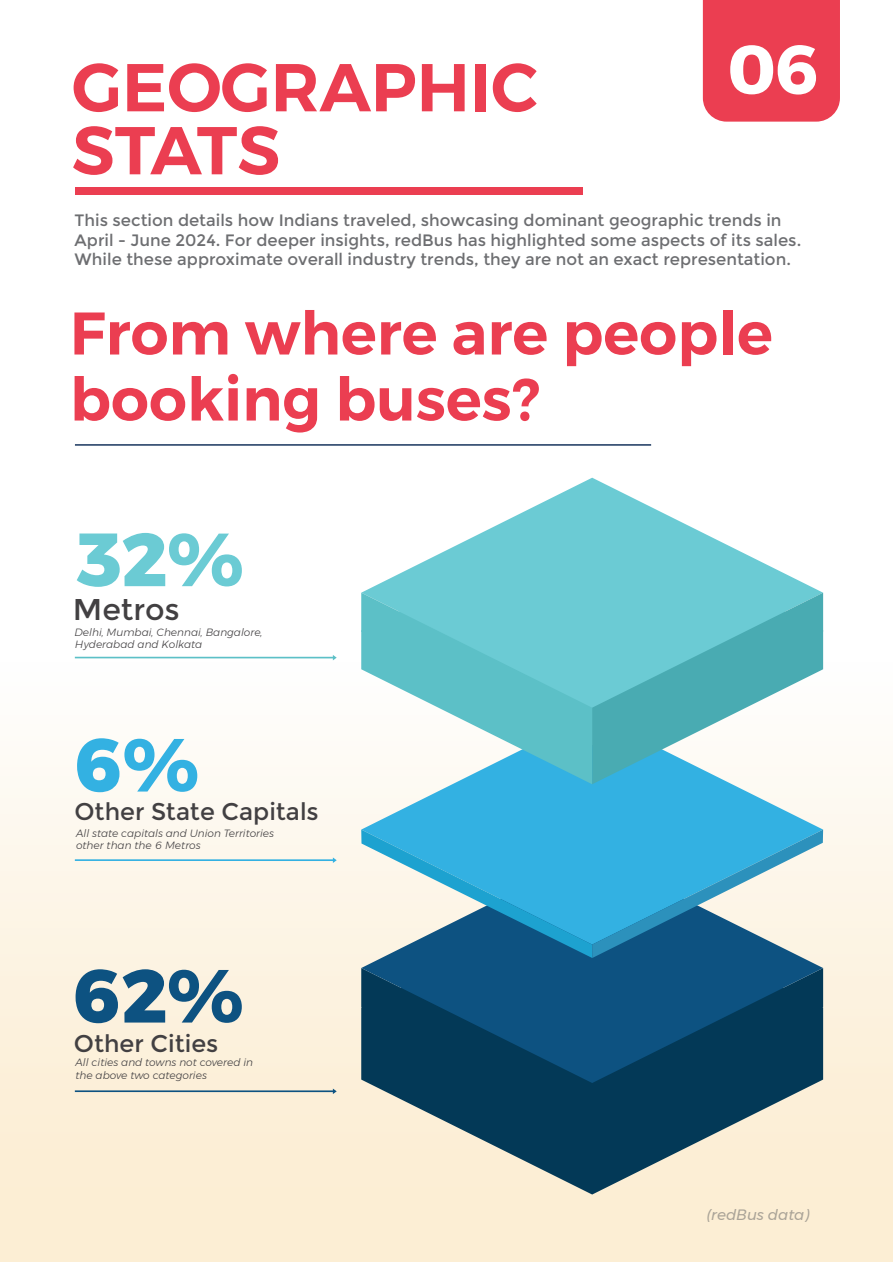
<style>
.page{position:relative;width:893px;height:1262px;background:#fff}
.page>*{position:absolute;margin:0;border:0;box-sizing:border-box;transform-origin:0 0}
.t1{font:800 75px "Montserrat";color:#6bcbd4}
.t2{font:800 75px "Montserrat";color:#0d5281}
.t3{font:800 75px "Montserrat";color:#33b1e2}
.t4{font:700 69px "Montserrat";color:#fff}
.t5{font:600 67.5px/63px "Montserrat";color:#eb3e51}
.t6{font:600 60px/66px "Montserrat";color:#eb3e51}
.t7{font:30px "Montserrat";color:#424042}
.t8{font:24px "Montserrat";color:#424042}
.t9{font:16.5px/19.8px "Montserrat";color:#6d6e71}
.t10{font:italic 15px "Montserrat";color:#58595b}
.t11{font:italic 300 10.5px/12.6px "Montserrat";color:#424042}
</style>
<div class="page">
<div style="left:0;top:662px;width:892px;height:600px;background:linear-gradient(to bottom,#fefdfb,#fbebcd)"></div>
<div style="left:75px;top:187px;width:507px;height:8px;background:#eb3e51"></div>
<svg style="left:361px;top:1083px;width:462px;height:111px;background:#829597"></svg>
<svg style="left:361px;top:958px;width:462px;height:125px;background:#0b486f"></svg>
<svg style="left:361px;top:784px;width:462px;height:45px;fill:#33b1e2"></svg>
<svg style="left:361px;top:829px;width:462px;height:129px;background:#5faece"></svg>
<svg style="left:363px;top:478px;width:459px;height:114px"></svg>
<svg style="left:361px;top:592px;width:462px;height:192px"></svg>
<svg style="left:75px;top:1088px;width:262px;height:6px;background:#b9c3bf"></svg>
<hr style="left:75px;top:444px;width:576px;height:1px;background:#17345d">
<div style="left:702px;top:0;width:138px;height:122px;background:#eb3e51"></div>
<svg style="left:75px;top:857px;width:262px;height:6px;background:#c4e3e8"></svg>
<svg style="left:75px;top:655px;width:262px;height:5px"></svg>
<h2 class="t4" style="left:727px;top:14px;width:93px">06</h2>
<h3 class="t5" style="left:72px;top:56px;width:467px">GEOGRAPHIC<br>STATS</h3>
<p class="t9" style="left:75px;top:210px;width:728px">This section details how Indians traveled, showcasing dominant geographic trends in<br>April - June 2024. For deeper insights, redBus has highlighted some aspects of its sales.<br>While these approximate overall industry trends, they are not an exact representation.</p>
<h3 class="t6" style="left:70px;top:300px;width:704px">From where are people booking buses?</h3>
<h1 class="t1" style="left:76px;top:498px;width:169px">32%</h1>
<h3 class="t7" style="left:73px;top:592px;width:108px">Metros</h3>
<p class="t11" style="left:75px;top:625px;width:189px">Delhi, Mumbai, Chennai, Bangalore,<br>Hyderabad and Kolkata</p>
<h1 class="t3" style="left:76px;top:704px;width:124px">6%</h1>
<h3 class="t8" style="left:74px;top:797px;width:246px">Other State Capitals</h3>
<p class="t11" style="left:76px;top:826px;width:199px">All state capitals and Union Territories other than the 6 Metros</p>
<h1 class="t2" style="left:74px;top:935px;width:170px">62%</h1>
<h3 class="t8" style="left:74px;top:1029px;width:146px">Other Cities</h3>
<p class="t11" style="left:75px;top:1056px;width:179px">All cities and towns not covered in the above two categories</p>
<p class="t10" style="left:706px;top:1202px;width:104px">(redBus data)</p>
</div>
